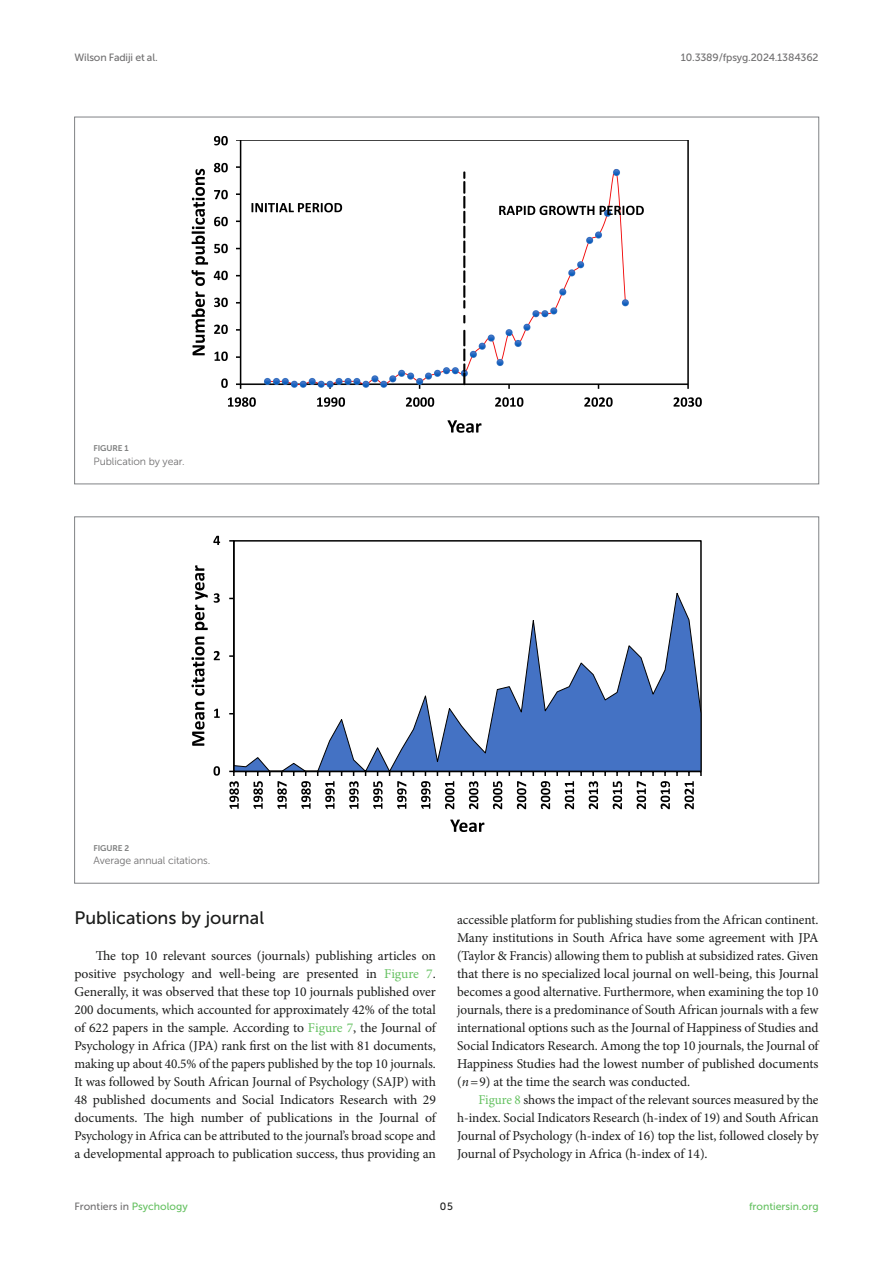
<style>
.page{position:relative;width:893px;height:1263px;background:#fff}
.page>*{position:absolute;margin:0;border:0;box-sizing:border-box;transform-origin:0 0}
.HEAD_2{font:18px "Museo Sans 500";color:#1b1c1b}
.TEXT_FLUSH{font:13.5px/18px "Minion Pro";letter-spacing:-.01em;color:#1b1c1b;text-align:justify}
.TEXT{font:13.5px/18px "Minion Pro";letter-spacing:-.005em;color:#1b1c1b;text-align:justify}
.t1{font:10.5px "Museo Sans 500";letter-spacing:-.015em;color:#706f70}
.FIG_LEG{font:10.5px "Museo Sans 300";letter-spacing:-.01em;color:#706f70}
.t2{font:10.5px "Museo Sans 500";color:#65c161}
.t3{font:10.5px "Museo Sans 500";color:#1b1c1b}
.FIG_HD{font:8.25px "Museo Sans 700";letter-spacing:-.01em;color:#7e7f7f}
.s1{color:#65c161}
.s2{font-style:italic}
</style>
<div class="page">
<img style="left:237px;top:140px;width:451px;height:248px">
<svg style="left:221px;top:378px;width:7px;height:10px"></svg>
<svg style="left:215px;top:351px;width:13px;height:10px"></svg>
<svg style="left:214px;top:325px;width:14px;height:9px"></svg>
<svg style="left:214px;top:298px;width:14px;height:9px"></svg>
<svg style="left:214px;top:271px;width:14px;height:9px"></svg>
<svg style="left:214px;top:244px;width:14px;height:9px"></svg>
<svg style="left:214px;top:217px;width:14px;height:9px"></svg>
<svg style="left:214px;top:190px;width:14px;height:9px"></svg>
<svg style="left:214px;top:163px;width:14px;height:9px"></svg>
<svg style="left:214px;top:136px;width:14px;height:9px"></svg>
<svg style="left:228px;top:397px;width:28px;height:10px"></svg>
<svg style="left:317px;top:397px;width:28px;height:10px"></svg>
<svg style="left:406px;top:397px;width:28px;height:10px"></svg>
<svg style="left:495px;top:397px;width:28px;height:10px"></svg>
<svg style="left:584px;top:397px;width:29px;height:10px"></svg>
<svg style="left:673px;top:397px;width:29px;height:10px"></svg>
<svg style="left:192px;top:169px;width:16px;height:186px"></svg>
<svg style="left:447px;top:420px;width:34px;height:13px"></svg>
<svg style="left:251px;top:203px;width:91px;height:9px"></svg>
<svg style="left:499px;top:206px;width:95px;height:9px"></svg>
<svg style="left:600px;top:206px;width:44px;height:9px"></svg>
<svg style="left:235px;top:590px;width:467px;height:181px"></svg>
<hr style="left:233px;top:541px;width:2px;height:230px;background:#000">
<hr style="left:234px;top:771px;width:467px;height:1px;background:#000">
<svg style="left:213px;top:766px;width:7px;height:10px"></svg>
<svg style="left:214px;top:709px;width:6px;height:9px"></svg>
<svg style="left:214px;top:651px;width:6px;height:9px"></svg>
<svg style="left:214px;top:593px;width:6px;height:10px"></svg>
<svg style="left:213px;top:536px;width:7px;height:9px"></svg>
<svg style="left:229px;top:771px;width:10px;height:38px"></svg>
<svg style="left:253px;top:772px;width:10px;height:37px"></svg>
<svg style="left:277px;top:772px;width:10px;height:37px"></svg>
<svg style="left:301px;top:772px;width:10px;height:37px"></svg>
<svg style="left:325px;top:772px;width:10px;height:37px"></svg>
<svg style="left:349px;top:772px;width:10px;height:37px"></svg>
<svg style="left:373px;top:772px;width:10px;height:37px"></svg>
<svg style="left:397px;top:772px;width:10px;height:37px"></svg>
<svg style="left:421px;top:772px;width:9px;height:37px"></svg>
<svg style="left:445px;top:772px;width:9px;height:37px"></svg>
<svg style="left:469px;top:772px;width:9px;height:37px"></svg>
<svg style="left:493px;top:772px;width:9px;height:37px"></svg>
<svg style="left:517px;top:772px;width:9px;height:37px"></svg>
<svg style="left:541px;top:772px;width:9px;height:37px"></svg>
<svg style="left:565px;top:772px;width:9px;height:37px"></svg>
<svg style="left:589px;top:772px;width:9px;height:37px"></svg>
<svg style="left:613px;top:772px;width:9px;height:37px"></svg>
<svg style="left:637px;top:772px;width:9px;height:37px"></svg>
<svg style="left:661px;top:772px;width:9px;height:37px"></svg>
<svg style="left:684px;top:772px;width:10px;height:37px"></svg>
<svg style="left:192px;top:702px;width:13px;height:44px"></svg>
<svg style="left:192px;top:637px;width:13px;height:59px"></svg>
<svg style="left:195px;top:565px;width:13px;height:65px"></svg>
<svg style="left:450px;top:819px;width:34px;height:13px"></svg>
<p class="t1" style="left:74px;top:51px;width:85px">Wilson Fadiji et al.</p>
<p class="t1" style="left:681px;top:51px;width:139px">10.3389/fpsyg.2024.1384362</p>
<p class="FIG_HD" style="left:94px;top:444px;width:37px">FIGURE 1</p>
<p class="FIG_LEG" style="left:94px;top:456px;width:93px">Publication by year.</p>
<p class="FIG_HD" style="left:94px;top:843px;width:37px">FIGURE 2</p>
<p class="FIG_LEG" style="left:94px;top:855px;width:118px">Average annual citations.</p>
<p class="HEAD_2" style="left:74px;top:908px;width:191px">Publications by journal</p>
<p class="TEXT_FLUSH" style="left:74px;top:947px;width:363px;text-indent:21px">The top 10 relevant sources (journals) publishing articles on positive psychology and well-being are presented in <span class="s1">Figure 7</span>.<br>Generally, it was observed that these top 10 journals published over 200 documents, which accounted for approximately 42% of the total of 622 papers in the sample. According to <span class="s1">Figure 7</span>, the Journal of Psychology in Africa (JPA) rank first on the list with 81 documents, making up about 40.5% of the papers published by the top 10 journals.<br>It was followed by South African Journal of Psychology (SAJP) with 48 published documents and Social Indicators Research with 29 documents. The high number of publications in the Journal of Psychology in Africa can be attributed to the journal’s broad scope and a developmental approach to publication success, thus providing an</p>
<p class="TEXT_FLUSH" style="left:457px;top:911px;width:363px">accessible platform for publishing studies from the African continent.<br>Many institutions in South Africa have some agreement with JPA (Taylor &amp; Francis) allowing them to publish at subsidized rates. Given that there is no specialized local journal on well-being, this Journal becomes a good alternative. Furthermore, when examining the top 10 journals, there is a predominance of South African journals with a few international options such as the Journal of Happiness of Studies and Social Indicators Research. Among the top 10 journals, the Journal of Happiness Studies had the lowest number of published documents (<span class="s2">n</span>=9) at the time the search was conducted.</p>
<p class="TEXT" style="left:457px;top:1091px;width:363px;text-indent:21px"><span class="s1">Figure 8</span> shows the impact of the relevant sources measured by the h-index. Social Indicators Research (h-index of 19) and South African Journal of Psychology (h-index of 16) top the list, followed closely by Journal of Psychology in Africa (h-index of 14).</p>
<p class="t1" style="left:74px;top:1200px;width:115px">Frontiers in <span class="s1">Psychology</span></p>
<p class="t3" style="left:440px;top:1200px;width:14px">05</p>
<p class="t2" style="left:749px;top:1200px;width:71px">frontiersin.org</p>
</div>
